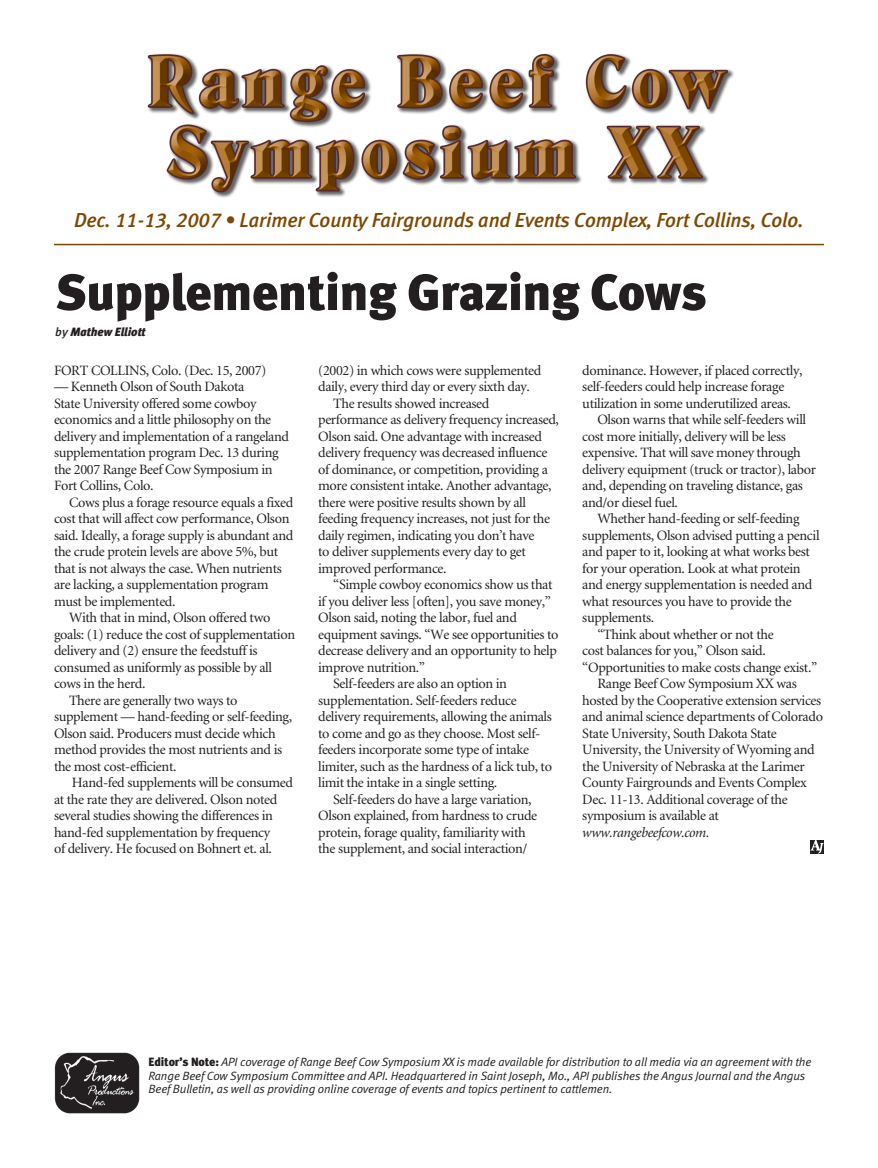
<style>
.page{position:relative;width:878px;height:1168px;background:#fff}
.page>*{position:absolute;margin:0;border:0;box-sizing:border-box;transform-origin:0 0}
.headline{font:51px "Meta Black LF";letter-spacing:-.01em;color:#231f20}
.sidebar_text{font:italic 20.25px "Meta Medium LF";letter-spacing:-.01em;color:#7d4800}
.body_text{font:14.25px/16.5px "Minion";letter-spacing:-.025em;color:#231f20}
.editor_s_note{font:italic 12px/13.5px "Meta Normal LF";letter-spacing:-.01em;color:#231f20}
.deck{font:italic 12px "Meta Black LF";color:#231f20}
.s1{font-family:"Meta Medium LF"}
.s2{font-style:italic}
.s3{font-family:"Meta Black LF";font-style:normal}
</style>
<div class="page">
<img style="left:147px;top:53px;width:587px;height:145px">
<hr style="left:54px;top:244px;width:770px;height:1px;background:#7d4800">
<svg style="left:823px;top:840px;width:1px;height:13px"></svg>
<svg style="left:810px;top:840px;width:13px;height:13px"></svg>
<img style="left:54px;top:1053px;width:85px;height:61px">
<p class="sidebar_text" style="left:74px;top:208px;width:731px">Dec. 11-13, 2007 • Larimer County Fairgrounds and Events Complex, Fort Collins, Colo.</p>
<p class="headline" style="left:55px;top:261px;width:653px">Supplementing Grazing Cows</p>
<p class="deck" style="left:55px;top:324px;width:91px"><span class="s1">by</span> Mathew Elliott</p>
<p class="body_text" style="left:54px;top:363px;width:214px">FORT COLLINS, Colo. (Dec. 15, 2007)</p>
<p class="body_text" style="left:54px;top:379px;width:236px">— Kenneth Olson of South Dakota<br>State University offered some cowboy economics and a little philosophy on the delivery and implementation of a rangeland supplementation program Dec. 13 during the 2007 Range Beef Cow Symposium in Fort Collins, Colo.</p>
<p class="body_text" style="left:54px;top:495px;width:241px;text-indent:15px">Cows plus a forage resource equals a fixed cost that will affect cow performance, Olson said. Ideally, a forage supply is abundant and the crude protein levels are above 5%, but that is not always the case. When nutrients are lacking, a supplementation program must be implemented.</p>
<p class="body_text" style="left:54px;top:610px;width:243px;text-indent:15px">With that in mind, Olson offered two goals: (1) reduce the cost of supplementation delivery and (2) ensure the feedstuff is consumed as uniformly as possible by all cows in the herd.</p>
<p class="body_text" style="left:54px;top:693px;width:239px;text-indent:15px">There are generally two ways to supplement — hand-feeding or self-feeding, Olson said. Producers must decide which method provides the most nutrients and is the most cost-efficient.</p>
<p class="body_text" style="left:54px;top:775px;width:240px;text-indent:18px">Hand-fed supplements will be consumed at the rate they are delivered. Olson noted several studies showing the differences in hand-fed supplementation by frequency<br>of delivery. He focused on Bohnert et. al.</p>
<p class="body_text" style="left:318px;top:363px;width:224px">(2002) in which cows were supplemented daily, every third day or every sixth day.</p>
<p class="body_text" style="left:318px;top:396px;width:242px;text-indent:15px">The results showed increased performance as delivery frequency increased, Olson said. One advantage with increased delivery frequency was decreased influence of dominance, or competition, providing a more consistent intake. Another advantage, there were positive results shown by all feeding frequency increases, not just for the daily regimen, indicating you don’t have<br>to deliver supplements every day to get improved performance.</p>
<p class="body_text" style="left:318px;top:577px;width:242px;text-indent:15px">“Simple cowboy economics show us that if you deliver less [often], you save money,” Olson said, noting the labor, fuel and equipment savings. “We see opportunities to decrease delivery and an opportunity to help improve nutrition.”</p>
<p class="body_text" style="left:318px;top:676px;width:235px;text-indent:15px">Self-feeders are also an option in supplementation. Self-feeders reduce delivery requirements, allowing the animals to come and go as they choose. Most self&shy;feeders incorporate some type of intake limiter, such as the hardness of a lick tub, to limit the intake in a single setting.</p>
<p class="body_text" style="left:318px;top:792px;width:220px;text-indent:15px">Self-feeders do have a large variation, Olson explained, from hardness to crude protein, forage quality, familiarity with the supplement, and social interaction/</p>
<p class="body_text" style="left:582px;top:363px;width:222px">dominance. However, if placed correctly, self-feeders could help increase forage utilization in some underutilized areas.</p>
<p class="body_text" style="left:582px;top:412px;width:235px;text-indent:15px">Olson warns that while self-feeders will cost more initially, delivery will be less expensive. That will save money through delivery equipment (truck or tractor), labor and, depending on traveling distance, gas and/or diesel fuel.</p>
<p class="body_text" style="left:582px;top:511px;width:239px;text-indent:15px">Whether hand-feeding or self-feeding supplements, Olson advised putting a pencil and paper to it, looking at what works best for your operation. Look at what protein and energy supplementation is needed and what resources you have to provide the supplements.</p>
<p class="body_text" style="left:582px;top:627px;width:236px;text-indent:15px">“Think about whether or not the<br>cost balances for you,” Olson said. “Opportunities to make costs change exist.”</p>
<p class="body_text" style="left:582px;top:676px;width:242px;text-indent:15px">Range Beef Cow Symposium XX was hosted by the Cooperative extension services and animal science departments of Colorado State University, South Dakota State University, the University of Wyoming and the University of Nebraska at the Larimer County Fairgrounds and Events Complex Dec. 11-13. Additional coverage of the symposium is available at <span class="s2">www.rangebeefcow.com.</span></p>
<p class="editor_s_note" style="left:148px;top:1055px;width:664px"><span class="s3">Editor’s Note:</span> API coverage of Range Beef Cow Symposium XX is made available for distribution to all media via an agreement with the<br>Range Beef Cow Symposium Committee and API. Headquartered in Saint Joseph, Mo., API publishes the Angus Journal and the Angus<br>Beef Bulletin, as well as providing online coverage of events and topics pertinent to cattlemen.</p>
</div>
